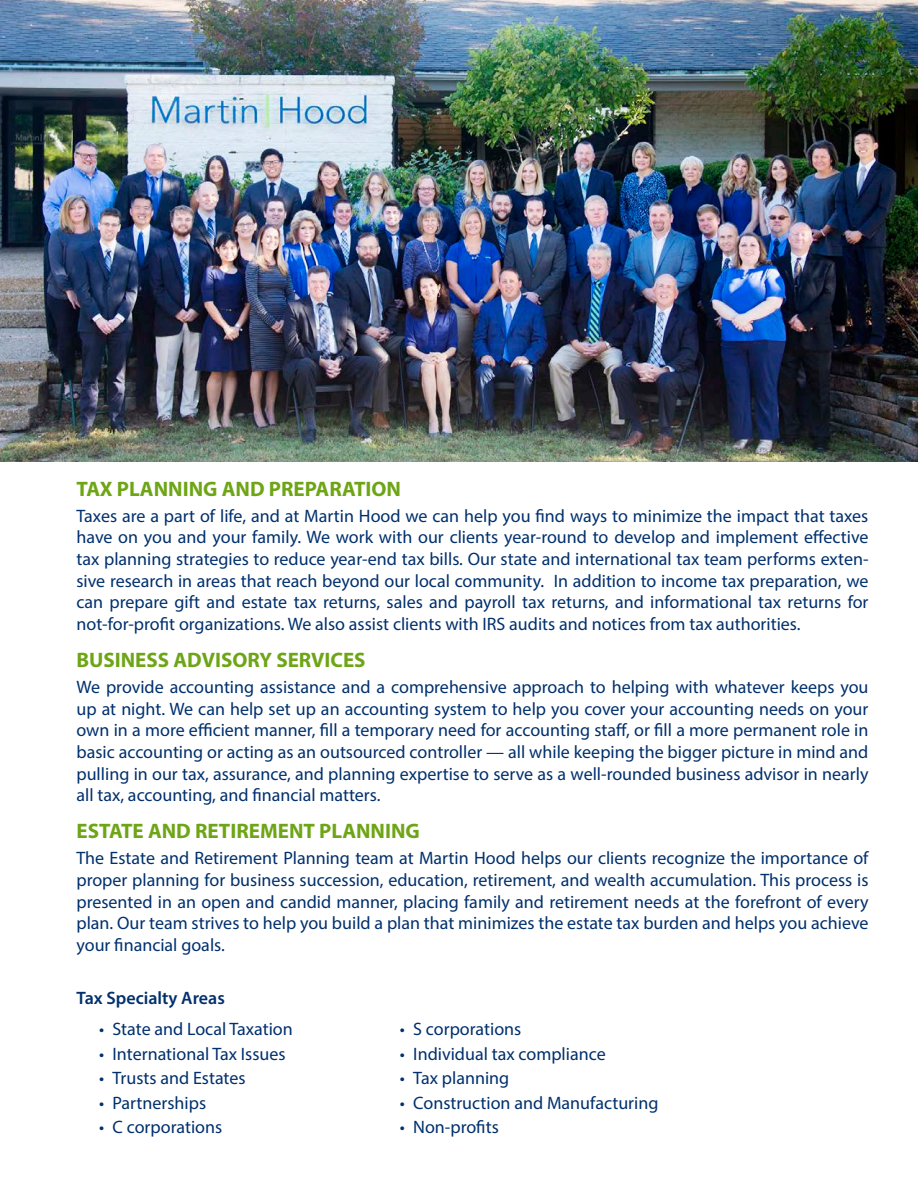
<style>
.page{position:relative;width:918px;height:1188px;background:#fff}
.page>*{position:absolute;margin:0;border:0;box-sizing:border-box;transform-origin:0 0}
.t1{font:700 21px "Myriad Pro";color:#6ea516}
.t2{font:18px/21.6px "Myriad Pro";color:#00306d;text-align:justify}
.t3{font:600 18px "Myriad Pro";color:#00306d}
</style>
<div class="page">
<img style="left:0;top:0;width:918px;height:462px">
<p class="t1" style="left:76px;top:475px;width:326px">TAX PLANNING AND PREPARATION</p>
<p class="t2" style="left:76px;top:505px;width:794px">Taxes are a part of life, and at Martin Hood we can help you find ways to minimize the impact that taxes have on you and your family. We work with our clients year-round to develop and implement effective tax planning strategies to reduce year-end tax bills. Our state and international tax team performs exten&shy;sive research in areas that reach beyond our local community. In addition to income tax preparation, we can prepare gift and estate tax returns, sales and payroll tax returns, and informational tax returns for not-for-profit organizations. We also assist clients with IRS audits and notices from tax authorities.</p>
<p class="t1" style="left:76px;top:646px;width:291px">BUSINESS ADVISORY SERVICES</p>
<p class="t2" style="left:76px;top:676px;width:794px">We provide accounting assistance and a comprehensive approach to helping with whatever keeps you up at night. We can help set up an accounting system to help you cover your accounting needs on your own in a more efficient manner, fill a temporary need for accounting staff, or fill a more permanent role in basic accounting or acting as an outsourced controller — all while keeping the bigger picture in mind and pulling in our tax, assurance, and planning expertise to serve as a well-rounded business advisor in nearly all tax, accounting, and financial matters.</p>
<p class="t1" style="left:76px;top:818px;width:345px">ESTATE AND RETIREMENT PLANNING</p>
<p class="t2" style="left:76px;top:847px;width:794px">The Estate and Retirement Planning team at Martin Hood helps our clients recognize the importance of proper planning for business succession, education, retirement, and wealth accumulation. This process is presented in an open and candid manner, placing family and retirement needs at the forefront of every plan. Our team strives to help you build a plan that minimizes the estate tax burden and helps you achieve your financial goals.</p>
<p class="t3" style="left:76px;top:986px;width:150px">Tax Specialty Areas</p>
<p class="t2" style="left:99px;top:1018px;width:195px">• State and Local Taxation</p>
<p class="t2" style="left:99px;top:1042px;width:188px">• International Tax Issues</p>
<p class="t2" style="left:99px;top:1067px;width:148px">• Trusts and Estates</p>
<p class="t2" style="left:99px;top:1092px;width:109px">• Partnerships</p>
<p class="t2" style="left:99px;top:1116px;width:125px">• C corporations</p>
<p class="t2" style="left:400px;top:1018px;width:123px">• S corporations</p>
<p class="t2" style="left:400px;top:1043px;width:207px">• Individual tax compliance</p>
<p class="t2" style="left:400px;top:1067px;width:111px">• Tax planning</p>
<p class="t2" style="left:400px;top:1092px;width:260px">• Construction and Manufacturing</p>
<p class="t2" style="left:400px;top:1116px;width:101px">• Non-profits</p>
</div>
